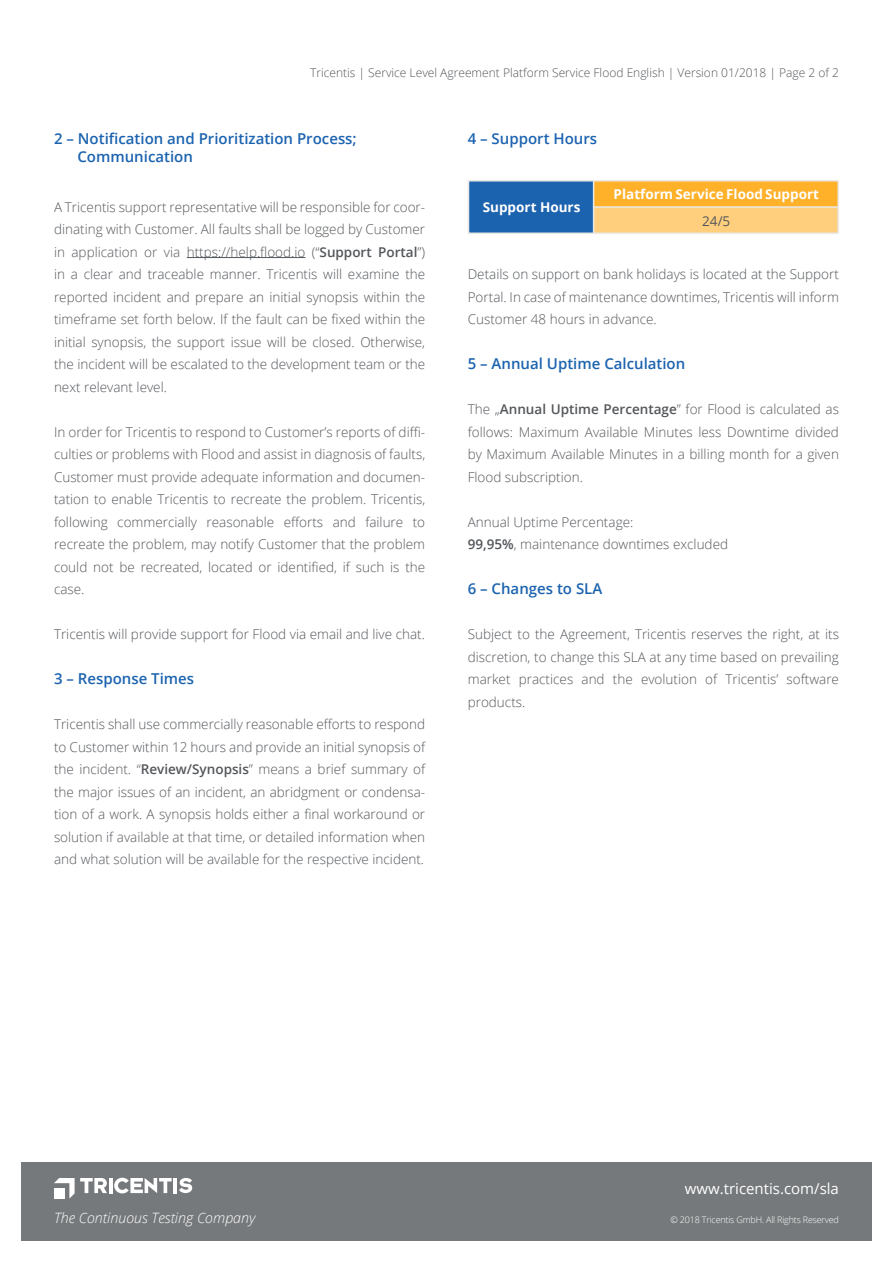
<style>
.page{position:relative;width:893px;height:1263px;background:#fff}
.page>*{position:absolute;margin:0;border:0;box-sizing:border-box;transform-origin:0 0}
.t1{font:600 15px/18px "Open Sans";color:#1c63af}
.t2{font:15px "Open Sans";color:#fff}
.t3{font:italic 300 14.25px "Open Sans";color:#fff}
.t4{font:300 13.5px/22.5px "Open Sans";color:#53565a;text-align:justify}
.t5{font:700 13.5px "Open Sans";color:#fff}
.t6{font:13.5px "Open Sans";color:#53565a}
.t7{font:300 12px "Open Sans";color:#53565b}
.t8{font:300 9px "Open Sans";letter-spacing:-.02em;color:#fff}
.s1{font-weight:600}
</style>
<div class="page">
<hr style="left:187px;top:257px;width:118px;height:1px;background:#53565a">
<div style="left:21px;top:1162px;width:851px;height:79px;background:#76797b"></div>
<hr style="left:109px;top:1178px;width:3px;height:15px;background:#fff">
<hr style="left:173px;top:1178px;width:4px;height:15px;background:#fff">
<svg style="left:179px;top:1178px;width:13px;height:15px"></svg>
<svg style="left:114px;top:1178px;width:58px;height:15px"></svg>
<svg style="left:54px;top:1178px;width:53px;height:20px"></svg>
<div style="left:54px;top:1188px;width:10px;height:10px;background:#fff"></div>
<div style="left:594px;top:180px;width:245px;height:27px;background:#ffb12a"></div>
<div style="left:594px;top:208px;width:245px;height:26px;background:#ffcf7e"></div>
<div style="left:468px;top:180px;width:126px;height:54px;background:#1c63af"></div>
<hr style="left:593px;top:180px;width:1px;height:53px;background:#e9e9e6">
<div style="left:468px;top:180px;width:371px;height:54px;border:2px solid #e9e9e6"></div>
<hr style="left:593px;top:206px;width:245px;height:2px;background:#e9e9e6">
<p class="t7" style="left:310px;top:67px;width:530px">Tricentis | Service Level Agreement Platform Service Flood English | Version 01/2018 | Page 2 of 2</p>
<p class="t1" style="left:77px;top:129px;width:281px;text-indent:-23px">2 – Notification and Prioritization Process;<br>Communication</p>
<p class="t4" style="left:54px;top:197px;width:373px">A Tricentis support representative will be responsible for coor&shy;dinating with Customer. All faults shall be logged by Customer in application or via https://help.flood.io (“<span class="s1">Support Portal</span>”) in a clear and traceable manner. Tricentis will examine the reported incident and prepare an initial synopsis within the timeframe set forth below. If the fault can be fixed within the initial synopsis, the support issue will be closed. Otherwise, the incident will be escalated to the development team or the next relevant level.</p>
<p class="t4" style="left:54px;top:420px;width:373px">In order for Tricentis to respond to Customer’s reports of diffi&shy;culties or problems with Flood and assist in diagnosis of faults, Customer must provide adequate information and documen&shy;tation to enable Tricentis to recreate the problem. Tricentis, following commercially reasonable efforts and failure to recreate the problem, may notify Customer that the problem could not be recreated, located or identified, if such is the case.</p>
<p class="t4" style="left:54px;top:624px;width:372px">Tricentis will provide support for Flood via email and live chat.</p>
<p class="t1" style="left:54px;top:671px;width:142px">3 – Response Times</p>
<p class="t4" style="left:54px;top:712px;width:373px">Tricentis shall use commercially reasonable efforts to respond to Customer within 12 hours and provide an initial synopsis of the incident. “<span class="s1">Review/Synopsis</span>” means a brief summary of the major issues of an incident, an abridgment or condensa&shy;tion of a work. A synopsis holds either a final workaround or solution if available at that time, or detailed information when and what solution will be available for the respective incident.</p>
<p class="t1" style="left:468px;top:131px;width:131px">4 – Support Hours</p>
<p class="t5" style="left:483px;top:202px;width:99px">Support Hours</p>
<p class="t5" style="left:614px;top:188px;width:207px">Platform Service Flood Support</p>
<p class="t6" style="left:702px;top:215px;width:30px">24/5</p>
<p class="t4" style="left:468px;top:264px;width:373px">Details on support on bank holidays is located at the Support Portal. In case of maintenance downtimes, Tricentis will inform Customer 48 hours in advance.</p>
<p class="t1" style="left:468px;top:356px;width:219px">5 – Annual Uptime Calculation</p>
<p class="t4" style="left:468px;top:399px;width:373px">The „<span class="s1">Annual Uptime Percentage</span>” for Flood is calculated as follows: Maximum Available Minutes less Downtime divided by Maximum Available Minutes in a billing month for a given Flood subscription.</p>
<p class="t4" style="left:468px;top:512px;width:262px">Annual Uptime Percentage:<br><span class="s1">99,95%</span>, maintenance downtimes excluded</p>
<p class="t1" style="left:468px;top:581px;width:136px">6 – Changes to SLA</p>
<p class="t4" style="left:468px;top:624px;width:373px">Subject to the Agreement, Tricentis reserves the right, at its discretion, to change this SLA at any time based on prevailing market practices and the evolution of Tricentis’ software products.</p>
<p class="t2" style="left:685px;top:1182px;width:156px">www.tricentis.com/sla</p>
<p class="t3" style="left:54px;top:1212px;width:203px">The Continuous Testing Company</p>
<p class="t8" style="left:670px;top:1216px;width:170px">© 2018 Tricentis GmbH. All Rights Reserved</p>
</div>
